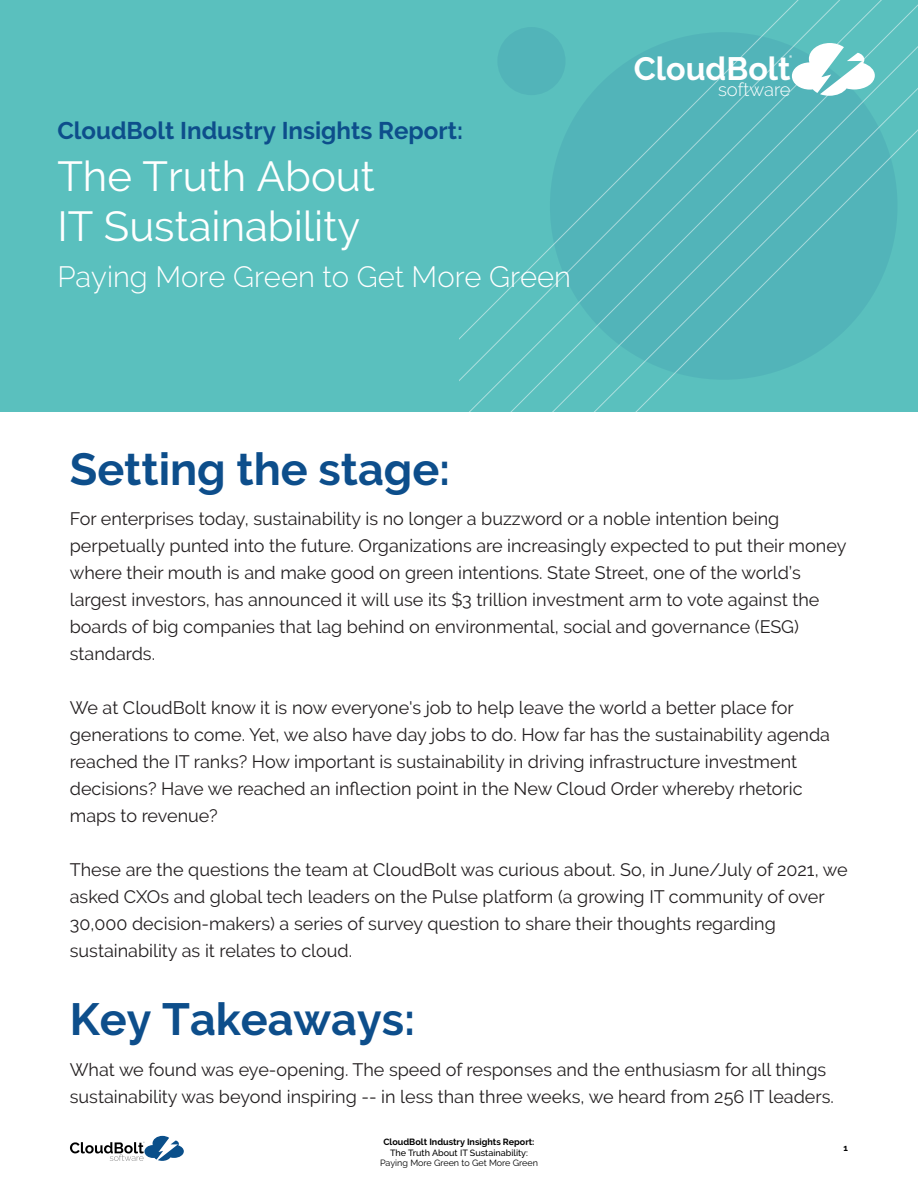
<style>
.page{position:relative;width:918px;height:1188px;background:#fff}
.page>*{position:absolute;margin:0;border:0;box-sizing:border-box;transform-origin:0 0}
.t1{font:700 45px "Raleway";color:#0d4e8b}
.t2{font:41.85px/50.2px "Raleway";color:#fff}
.t3{font:700 32.25px "Raleway";color:#fff}
.t4{font:300 29.25px "Raleway";color:#fff}
.t5{font:700 24.15px "Raleway";color:#0d4e8b}
.t6{font:300 18.45px "Raleway";color:#fff}
.t7{font:18px/27px "Raleway";color:#231f20}
.t8{font:700 9px "Raleway";color:#000}
.t9{font:500 9px "Raleway";color:#000}
.t10{font:9px "Raleway";color:#000}
</style>
<div class="page">
<svg style="left:70px;top:1136px;width:114px;height:25px"></svg>
<div style="left:0;top:0;width:918px;height:412px;background:#5ac0be"></div>
<svg style="left:497px;top:9px;width:421px;height:402px"></svg>
<div style="left:497px;top:27px;width:69px;height:68px;background:#52b4b9;border-radius:50%"></div>
<svg style="left:789px;top:43px;width:86px;height:53px"></svg>
<h3 class="t5" style="left:57px;top:121px;width:407px">CloudBolt Industry Insights Report:</h3>
<h2 class="t2" style="left:57px;top:154px;width:319px">The Truth About<br>IT Sustainability</h2>
<h3 class="t4" style="left:57px;top:265px;width:515px">Paying More Green to Get More Green</h3>
<h1 class="t1" style="left:70px;top:451px;width:382px">Setting the stage:</h1>
<h3 class="t3" style="left:634px;top:55px;width:158px">CloudBolt</h3>
<p class="t6" style="left:718px;top:82px;width:74px">software</p>
<p class="t7" style="left:70px;top:507px;width:778px">For enterprises today, sustainability is no longer a buzzword or a noble intention being perpetually punted into the future. Organizations are increasingly expected to put their money where their mouth is and make good on green intentions. State Street, one of the world’s largest investors, has announced it will use its $3 trillion investment arm to vote against the boards of big companies that lag behind on environmental, social and governance (ESG) standards.</p>
<p class="t7" style="left:70px;top:696px;width:762px">We at CloudBolt know it is now everyone's job to help leave the world a better place for generations to come. Yet, we also have day jobs to do. How far has the sustainability agenda reached the IT ranks? How important is sustainability in driving infrastructure investment decisions? Have we reached an inflection point in the New Cloud Order whereby rhetoric maps to revenue?</p>
<p class="t7" style="left:70px;top:858px;width:779px">These are the questions the team at CloudBolt was curious about. So, in June/July of 2021, we asked CXOs and global tech leaders on the Pulse platform (a growing IT community of over 30,000 decision-makers) a series of survey question to share their thoughts regarding sustainability as it relates to cloud.</p>
<h1 class="t1" style="left:70px;top:1001px;width:347px">Key Takeaways:</h1>
<p class="t7" style="left:70px;top:1057px;width:766px">What we found was eye-opening. The speed of responses and the enthusiasm for all things sustainability was beyond inspiring -- in less than three weeks, we heard from 256 IT leaders.</p>
<p class="t8" style="left:383px;top:1139px;width:153px">CloudBolt Industry Insights Report:</p>
<p class="t9" style="left:390px;top:1149px;width:139px">The Truth About IT Sustainability:</p>
<p class="t10" style="left:380px;top:1159px;width:159px">Paying More Green to Get More Green</p>
<p class="t8" style="left:844px;top:1144px;width:6px">1</p>
</div>
